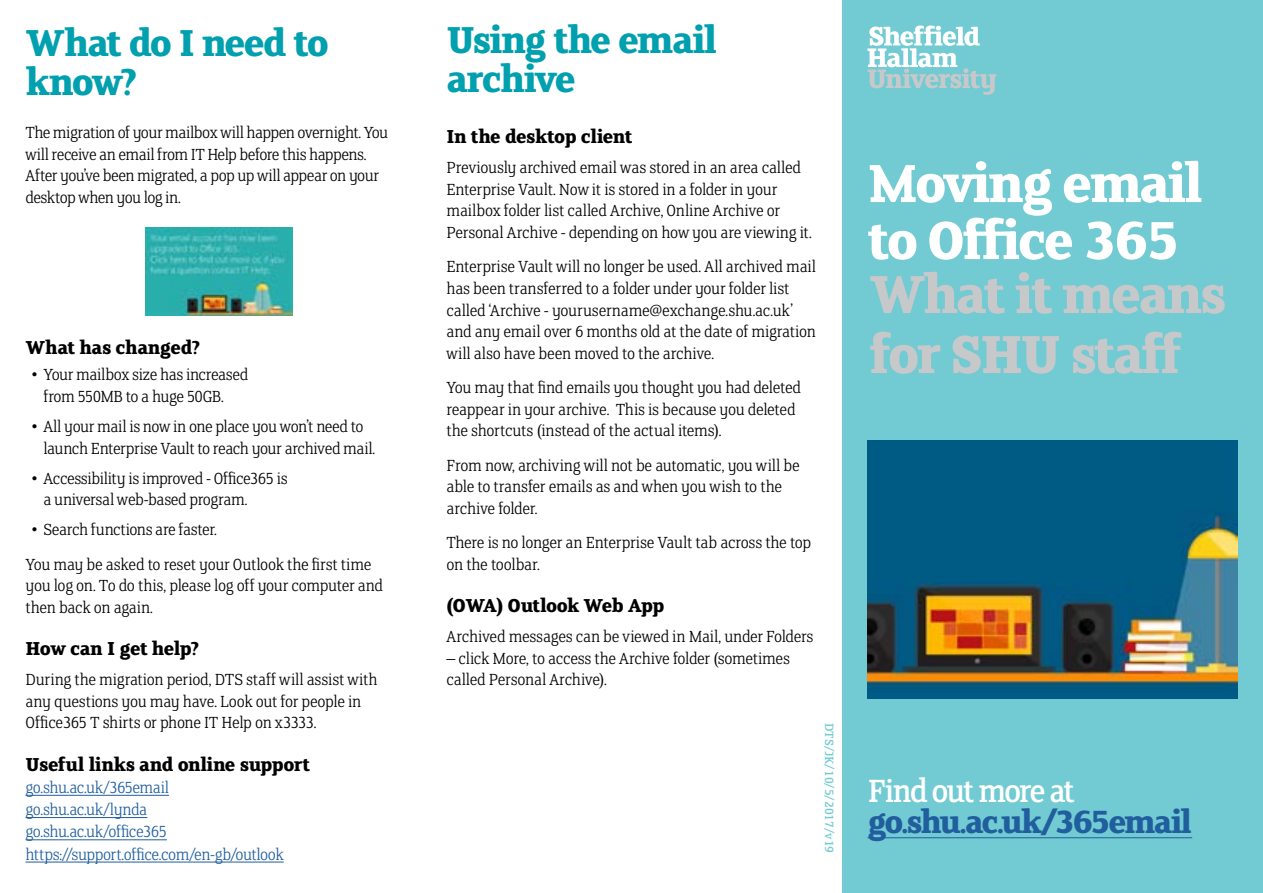
<style>
.page{position:relative;width:1263px;height:893px;background:#fff}
.page>*{position:absolute;margin:0;border:0;box-sizing:border-box;transform-origin:0 0}
.t1{font:700 60px/57px "FS Clerkenwell";letter-spacing:-.05em;color:#fff}
.t2{font:700 60px/60px "FS Clerkenwell";letter-spacing:-.05em;color:#c7c8ca}
.t3{font:700 42px/39px "FS Clerkenwell";letter-spacing:-.05em;color:#00a0af}
.t4{font:700 36px "FS Clerkenwell";letter-spacing:-.06em;color:#215e9e}
.t5{font:36px "FS Clerkenwell";letter-spacing:-.07em;color:#fff}
.t6{font:700 21px "FS Clerkenwell";letter-spacing:-.03em;color:#000}
.t7{font:300 18px/21.6px "FS Clerkenwell";letter-spacing:-.015em;color:#000}
.t8{font:300 18px/22.2px "FS Clerkenwell";letter-spacing:-.025em;color:#215e9e}
.t9{font:13.5px "FS Clerkenwell";color:#72cbd2}
</style>
<div class="page">
<div style="left:842px;top:0;width:421px;height:893px;background:#72cbd2"></div>
<hr style="left:867px;top:837px;width:325px;height:1px;background:#215e9e">
<img style="left:867px;top:440px;width:370px;height:258px">
<svg style="left:867px;top:26px;width:130px;height:69px"></svg>
<hr style="left:26px;top:795px;width:143px;height:1px;background:#215e9e">
<hr style="left:26px;top:817px;width:121px;height:1px;background:#215e9e">
<hr style="left:26px;top:839px;width:141px;height:1px;background:#215e9e">
<hr style="left:26px;top:862px;width:258px;height:1px;background:#215e9e">
<img style="left:145px;top:227px;width:147px;height:89px">
<h2 class="t3" style="left:26px;top:24px;width:305px">What do I need to know?</h2>
<p class="t7" style="left:26px;top:122px;width:364px">The migration of your mailbox will happen overnight. You will receive an email from IT Help before this happens.<br>After you’ve been migrated, a pop up will appear on your desktop when you log in.</p>
<p class="t6" style="left:26px;top:336px;width:176px">What has changed?</p>
<p class="t7" style="left:44px;top:364px;width:206px;text-indent:-12px">• Your mailbox size has increased from 550MB to a huge 50GB.</p>
<p class="t7" style="left:44px;top:416px;width:333px;text-indent:-12px">• All your mail is now in one place you won’t need to launch Enterprise Vault to reach your archived mail.</p>
<p class="t7" style="left:44px;top:467px;width:245px;text-indent:-12px">• Accessibility is improved - Office365 is a universal web-based program.</p>
<p class="t7" style="left:26px;top:513px;width:347px;line-height:34.3px;text-indent:6px">• Search functions are faster.<br>You may be asked to reset your Outlook the first time</p>
<p class="t7" style="left:26px;top:575px;width:359px">you log on. To do this, please log off your computer and then back on again.</p>
<p class="t6" style="left:26px;top:636px;width:175px">How can I get help?</p>
<p class="t7" style="left:26px;top:669px;width:354px">During the migration period, DTS staff will assist with any questions you may have. Look out for people in<br>Office365 T shirts or phone IT Help on x3333.</p>
<p class="t6" style="left:26px;top:752px;width:286px">Useful links and online support</p>
<p class="t8" style="left:26px;top:776px;width:260px">go.shu.ac.uk/365email go.shu.ac.uk/lynda go.shu.ac.uk/office365 https://support.office.com/en-gb/outlook</p>
<h2 class="t3" style="left:446px;top:21px;width:272px">Using the email archive</h2>
<p class="t6" style="left:446px;top:124px;width:187px">In the desktop client</p>
<p class="t7" style="left:446px;top:157px;width:367px">Previously archived email was stored in an area called Enterprise Vault. Now it is stored in a folder in your mailbox folder list called Archive, Online Archive or Personal Archive - depending on how you are viewing it.</p>
<p class="t7" style="left:446px;top:256px;width:371px">Enterprise Vault will no longer be used. All archived mail has been transferred to a folder under your folder list called ‘Archive - yourusername@exchange.shu.ac.uk’ and any email over 6 months old at the date of migration will also have been moved to the archive.</p>
<p class="t7" style="left:446px;top:377px;width:356px">You may that find emails you thought you had deleted reappear in your archive. This is because you deleted the shortcuts (instead of the actual items).</p>
<p class="t7" style="left:446px;top:454px;width:355px">From now, archiving will not be automatic, you will be able to transfer emails as and when you wish to the archive folder.</p>
<p class="t7" style="left:446px;top:532px;width:366px">There is no longer an Enterprise Vault tab across the top on the toolbar.</p>
<p class="t6" style="left:446px;top:593px;width:219px">(OWA) Outlook Web App</p>
<p class="t7" style="left:446px;top:626px;width:368px">Archived messages can be viewed in Mail, under Folders</p>
<p class="t7" style="left:446px;top:647px;width:345px">– click More, to access the Archive folder (sometimes called Personal Archive).</p>
<p class="t9" style="left:837px;top:723px;width:132px;rotate:90deg">DTS/JK/10/5/2017/v19</p>
<h1 class="t1" style="left:867px;top:155px;width:337px">Moving email to Office 365</h1>
<h1 class="t2" style="left:869px;top:265px;width:359px">What it means for SHU staff</h1>
<h3 class="t5" style="left:867px;top:770px;width:209px">Find out more at</h3>
<h3 class="t4" style="left:867px;top:801px;width:326px">go.shu.ac.uk/365email</h3>
</div>
